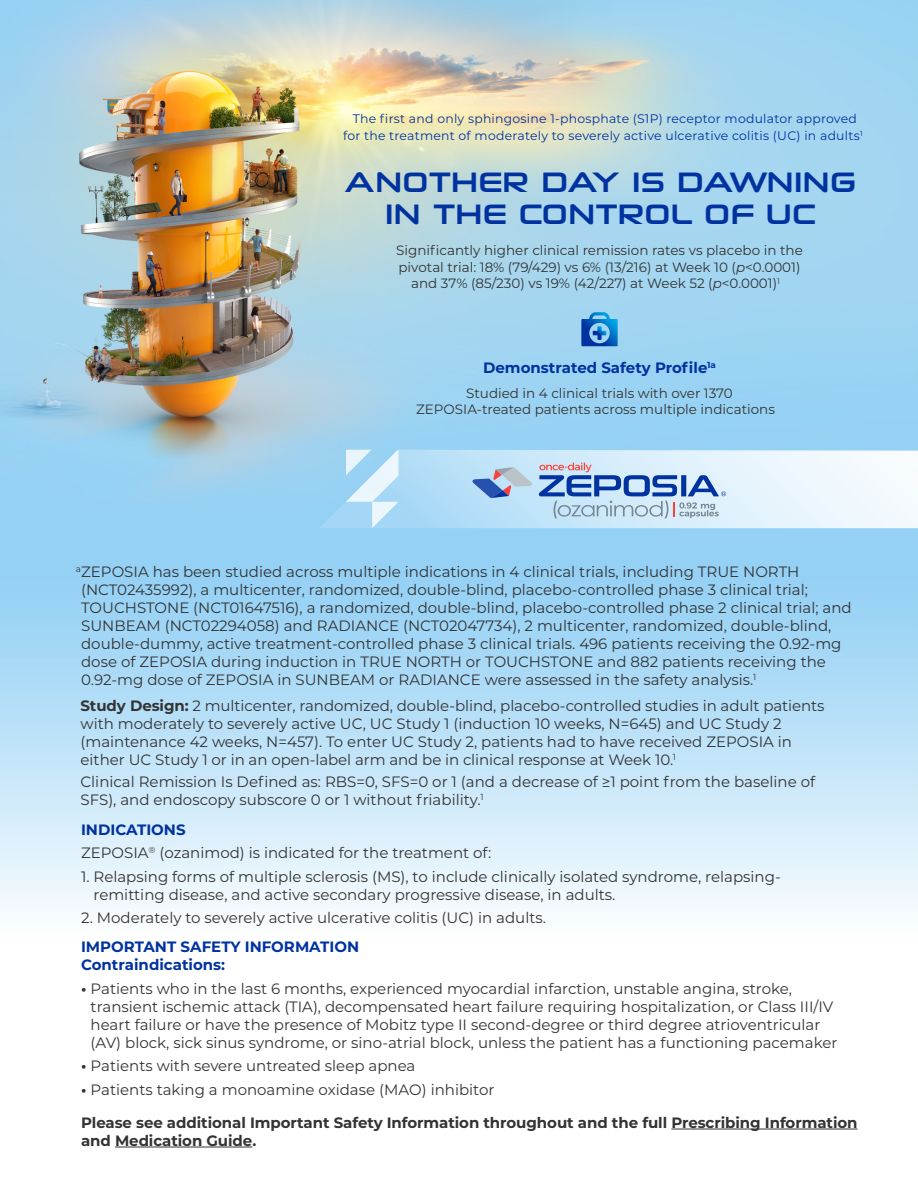
<style>
.page{position:relative;width:918px;height:1188px;background:#fff}
.page>*{position:absolute;margin:0;border:0;box-sizing:border-box;transform-origin:0 0}
.t1{font:28.5px/31.5px "Neuropolitical Custom";letter-spacing:.01em;color:#0032a0;text-align:center}
.t2{font:15px/18px "Montserrat";color:#333}
.t3{font:700 15px/18px "Montserrat";letter-spacing:-.005em;color:#333}
.t4{font:700 15px "Montserrat";color:#0032a0}
.t5{font:13.5px/16.5px "Montserrat";color:#333;text-align:center}
.t6{font:12.45px/16.5px "Montserrat";letter-spacing:.02em;color:#0032a0;text-align:center}
.s1{font-style:italic}
.s2{font-weight:700}
</style>
<div class="page">
<img style="left:0;top:0;width:918px;height:909px">
<svg style="left:581px;top:312px;width:37px;height:34px"></svg>
<svg style="left:319px;top:450px;width:599px;height:78px"></svg>
<svg style="left:346px;top:450px;width:53px;height:78px;background:#bee2f7"></svg>
<svg style="left:472px;top:467px;width:60px;height:31px;background:#a0b6d6"></svg>
<svg style="left:539px;top:463px;width:187px;height:55px;background:#a6bfdf"></svg>
<hr style="left:671px;top:1129px;width:187px;height:1px;background:#333">
<hr style="left:115px;top:1147px;width:137px;height:1px;background:#333">
<p class="t6" style="left:343px;top:110px;width:521px">The first and only sphingosine 1-phosphate (S1P) receptor modulator approved for the treatment of moderately to severely active ulcerative colitis (UC) in adults<sup>1</sup></p>
<p class="t1" style="left:345px;top:165px;width:512px">ANOTHER DAY IS DAWNING<br>IN THE CONTROL OF UC</p>
<p class="t5" style="left:396px;top:242px;width:408px">Significantly higher clinical remission rates vs placebo in the pivotal trial: 18% (79/429) vs 6% (13/216) at Week 10 (<span class="s1">p</span>&lt;0.0001) and 37% (85/230) vs 19% (42/227) at Week 52 (<span class="s1">p</span>&lt;0.0001)<sup>1</sup></p>
<p class="t4" style="left:483px;top:356px;width:234px">Demonstrated Safety Profile<sup>1a</sup></p>
<p class="t5" style="left:416px;top:384px;width:360px">Studied in 4 clinical trials with over 1370<br>ZEPOSIA-treated patients across multiple indications</p>
<p class="t2" style="left:81px;top:562px;width:772px;text-indent:-5px"><sup>a</sup>ZEPOSIA has been studied across multiple indications in 4 clinical trials, including TRUE NORTH (NCT02435992), a multicenter, randomized, double-blind, placebo-controlled phase 3 clinical trial; TOUCHSTONE (NCT01647516), a randomized, double-blind, placebo-controlled phase 2 clinical trial; and SUNBEAM (NCT02294058) and RADIANCE (NCT02047734), 2 multicenter, randomized, double-blind, double-dummy, active treatment-controlled phase 3 clinical trials. 496 patients receiving the 0.92-mg dose of ZEPOSIA during induction in TRUE NORTH or TOUCHSTONE and 882 patients receiving the 0.92-mg dose of ZEPOSIA in SUNBEAM or RADIANCE were assessed in the safety analysis.<sup>1</sup></p>
<p class="t2" style="left:80px;top:696px;width:746px"><span class="s2">Study Design:</span> 2 multicenter, randomized, double-blind, placebo-controlled studies in adult patients with moderately to severely active UC, UC Study 1 (induction 10 weeks, N=645) and UC Study 2 (maintenance 42 weeks, N=457). To enter UC Study 2, patients had to have received ZEPOSIA in either UC Study 1 or in an open-label arm and be in clinical response at Week 10.<sup>1</sup></p>
<p class="t2" style="left:80px;top:772px;width:736px">Clinical Remission Is Defined as: RBS=0, SFS=0 or 1 (and a decrease of ≥1 point from the baseline of<br>SFS), and endoscopy subscore 0 or 1 without friability.<sup>1</sup></p>
<p class="t4" style="left:81px;top:819px;width:106px">INDICATIONS</p>
<p class="t2" style="left:81px;top:844px;width:412px">ZEPOSIA<sup>®</sup> (ozanimod) is indicated for the treatment of:</p>
<p class="t2" style="left:94px;top:867px;width:689px;text-indent:-13px">1. Relapsing forms of multiple sclerosis (MS), to include clinically isolated syndrome, relapsing&shy;remitting disease, and active secondary progressive disease, in adults.</p>
<p class="t2" style="left:81px;top:908px;width:467px">2. Moderately to severely active ulcerative colitis (UC) in adults.</p>
<p class="t4" style="left:81px;top:936px;width:280px">IMPORTANT SAFETY INFORMATION</p>
<p class="t4" style="left:81px;top:954px;width:146px">Contraindications:</p>
<p class="t2" style="left:91px;top:979px;width:748px;text-indent:-10px"><span class="s2">•</span> Patients who in the last 6 months, experienced myocardial infarction, unstable angina, stroke, transient ischemic attack (TIA), decompensated heart failure requiring hospitalization, or Class III/IV heart failure or have the presence of Mobitz type II second-degree or third degree atrioventricular (AV) block, sick sinus syndrome, or sino-atrial block, unless the patient has a functioning pacemaker</p>
<p class="t2" style="left:81px;top:1056px;width:336px"><span class="s2">•</span> Patients with severe untreated sleep apnea</p>
<p class="t2" style="left:81px;top:1080px;width:415px"><span class="s2">•</span> Patients taking a monoamine oxidase (MAO) inhibitor</p>
<p class="t3" style="left:81px;top:1112px;width:778px">Please see additional Important Safety Information throughout and the full Prescribing Information and Medication Guide.</p>
</div>
